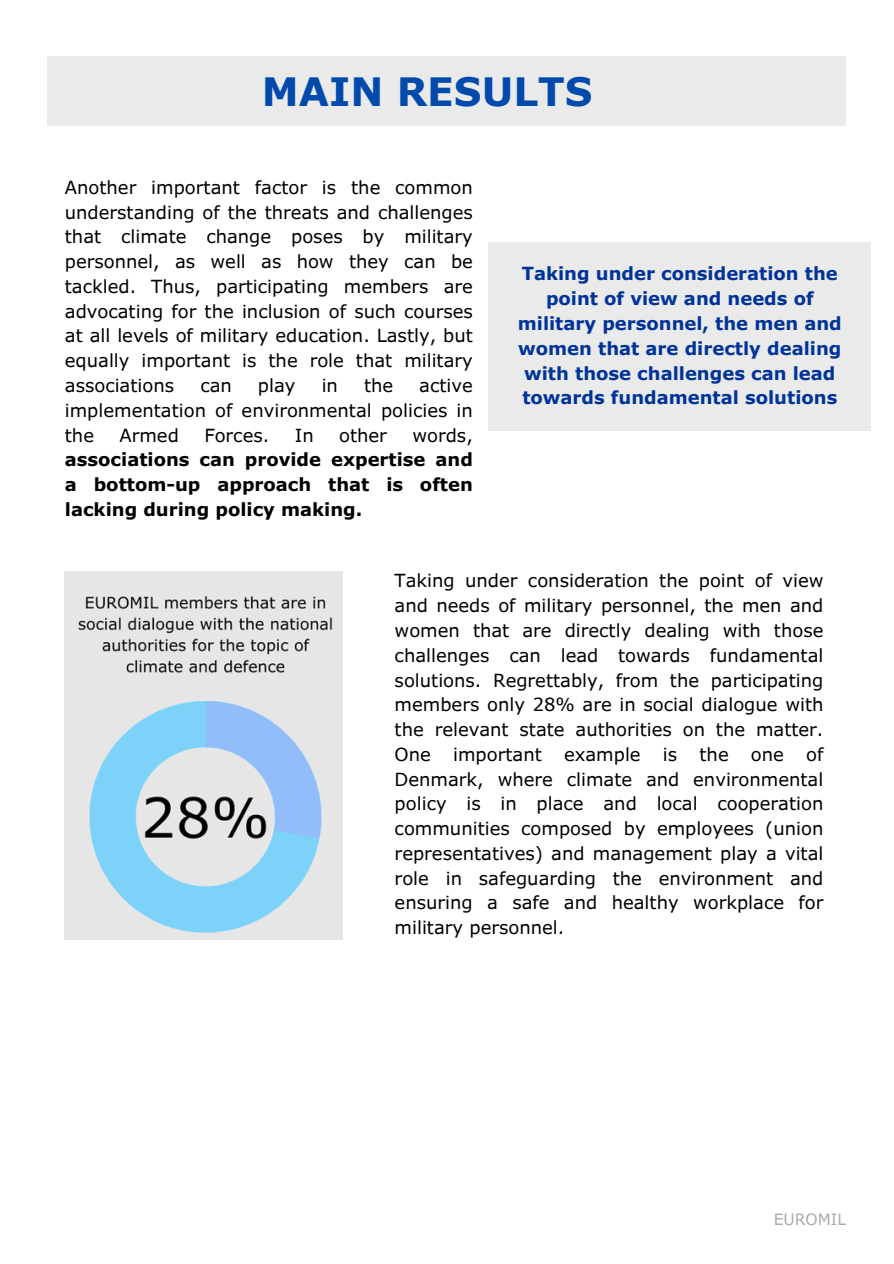
<style>
.page{position:relative;width:894px;height:1264px;background:#fff}
.page>*{position:absolute;margin:0;border:0;box-sizing:border-box;transform-origin:0 0}
.t1{font:700 39px "Verdana Pro";color:#004aad}
.t2{font:18px/24.8px "Verdana Pro";color:#000;text-align:justify}
.t3{font:700 18px/24.8px "Verdana Pro";color:#039;text-align:center}
.t4{font:700 18px/24.8px "Verdana Pro";color:#000;text-align:justify}
.t5{font:15.45px "Verdana Pro";color:#ababab}
.s1{font-weight:400}
</style>
<div class="page">
<div style="left:48px;top:57px;width:797px;height:69px;background:#eaeaea"></div>
<img style="left:65px;top:571px;width:278px;height:368px">
<div style="left:488px;top:242px;width:382px;height:189px;background:#eaeaea"></div>
<h1 class="t1" style="left:262px;top:67px;width:332px">MAIN RESULTS</h1>
<h2 class="t2" style="left:65px;top:174px;width:409px">Another important factor is the common understanding of the threats and challenges that climate change poses by military personnel, as well as how they can be tackled. Thus, participating members are advocating for the inclusion of such courses at all levels of military education. Lastly, but equally important is the role that military associations</h2>
<h2 class="t2" style="left:200px;top:372px;width:33px">can</h2>
<h2 class="t2" style="left:258px;top:372px;width:39px">play</h2>
<h2 class="t2" style="left:321px;top:372px;width:18px">in</h2>
<h2 class="t2" style="left:364px;top:372px;width:31px">the</h2>
<h2 class="t2" style="left:65px;top:372px;width:409px;text-indent:354px">active implementation of environmental policies in the</h2>
<h2 class="t4" style="left:65px;top:422px;width:409px;text-indent:347px"><span class="s1">words, </span>associations can provide expertise and a bottom-up approach that is often lacking during policy making.</h2>
<h2 class="t2" style="left:119px;top:422px;width:61px">Armed</h2>
<h2 class="t2" style="left:204px;top:422px;width:66px">Forces.</h2>
<h2 class="t2" style="left:295px;top:422px;width:20px">In</h2>
<h2 class="t2" style="left:339px;top:422px;width:49px">other</h2>
<h3 class="t3" style="left:517px;top:261px;width:325px">Taking under consideration the point of view and needs of military personnel, the men and women that are directly dealing with those challenges can lead towards fundamental solutions</h3>
<p class="t2" style="left:394px;top:568px;width:430px">Taking under consideration the point of view and needs of military personnel, the men and women that are directly dealing with those challenges can lead towards fundamental solutions. Regrettably, from the participating members only 28% are in social dialogue with the relevant state authorities on the matter.<br>One important example is the one of Denmark, where climate and environmental policy is in place and local cooperation communities composed by employees (union representatives) and management play a vital role in safeguarding the environment and ensuring a safe and healthy workplace for military personnel.</p>
<p class="t5" style="left:773px;top:1209px;width:74px">EUROMIL</p>
</div>
